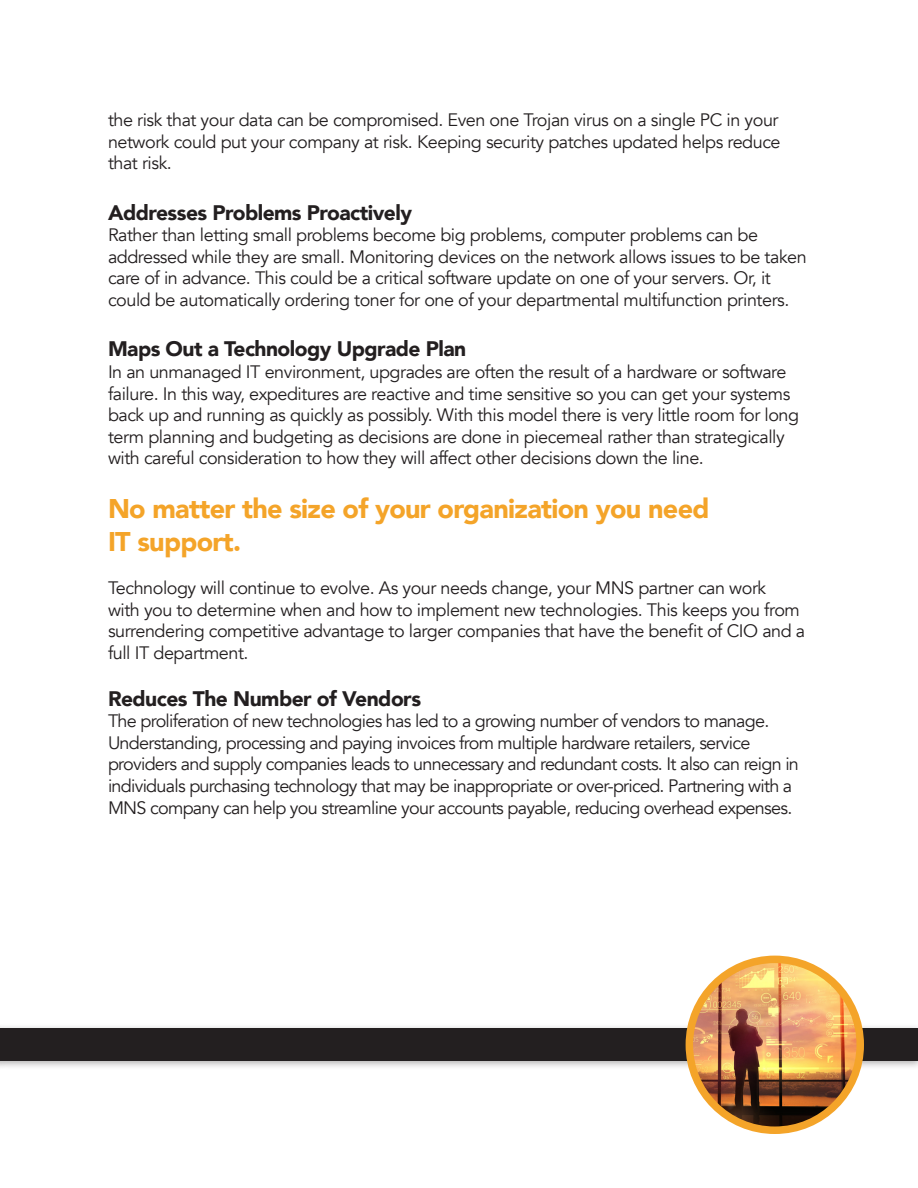
<style>
.page{position:relative;width:918px;height:1188px;background:#fff}
.page>*{position:absolute;margin:0;border:0;box-sizing:border-box;transform-origin:0 0}
.t1{font:900 27px/32.4px "Avenir";letter-spacing:-.025em;color:#f4a429}
.t2{font:900 21px "Avenir";letter-spacing:-.025em;color:#231f20}
.t3{font:18px/21.6px "Avenir";letter-spacing:-.025em;color:#231f20}
</style>
<div class="page">
<div style="left:0;top:1024px;width:918px;height:46px;background:#231f20;opacity:.35"></div>
<div style="left:0;top:1029px;width:918px;height:32px;background:#231f20"></div>
<img style="left:689px;top:959px;width:171px;height:171px;border-radius:85px">
<div style="left:686px;top:956px;width:178px;height:178px;border:8px solid #f4a429;border-radius:50%"></div>
<div style="left:0;top:1024px;width:7px;height:46px;background:#231f20;opacity:.35"></div>
<p class="t3" style="left:108px;top:109px;width:674px;text-align:justify">the risk that your data can be compromised. Even one Trojan virus on a single PC in your network could put your company at risk. Keeping security patches updated helps reduce that risk.</p>
<p class="t2" style="left:108px;top:194px;width:306px">Addresses Problems Proactively</p>
<p class="t3" style="left:108px;top:225px;width:700px">Rather than letting small problems become big problems, computer problems can be addressed while they are small. Monitoring devices on the network allows issues to be taken care of in advance. This could be a critical software update on one of your servers. Or, it could be automatically ordering toner for one of your departmental multifunction printers.</p>
<p class="t2" style="left:108px;top:331px;width:360px">Maps Out a Technology Upgrade Plan</p>
<p class="t3" style="left:108px;top:361px;width:693px">In an unmanaged IT environment, upgrades are often the result of a hardware or software failure. In this way, expeditures are reactive and time sensitive so you can get your systems back up and running as quickly as possibly. With this model there is very little room for long term planning and budgeting as decisions are done in piecemeal rather than strategically with careful consideration to how they will affect other decisions down the line.</p>
<p class="t1" style="left:108px;top:492px;width:603px">No matter the size of your organization you need<br>IT support.</p>
<p class="t3" style="left:108px;top:577px;width:699px">Technology will continue to evolve. As your needs change, your MNS partner can work<br>with you to determine when and how to implement new technologies. This keeps you from surrendering competitive advantage to larger companies that have the benefit of CIO and a full IT department.</p>
<p class="t2" style="left:108px;top:680px;width:315px">Reduces The Number of Vendors</p>
<p class="t3" style="left:108px;top:711px;width:692px">The proliferation of new technologies has led to a growing number of vendors to manage.<br>Understanding, processing and paying invoices from multiple hardware retailers, service providers and supply companies leads to unnecessary and redundant costs. It also can reign in individuals purchasing technology that may be inappropriate or over-priced. Partnering with a MNS company can help you streamline your accounts payable, reducing overhead expenses.</p>
</div>
